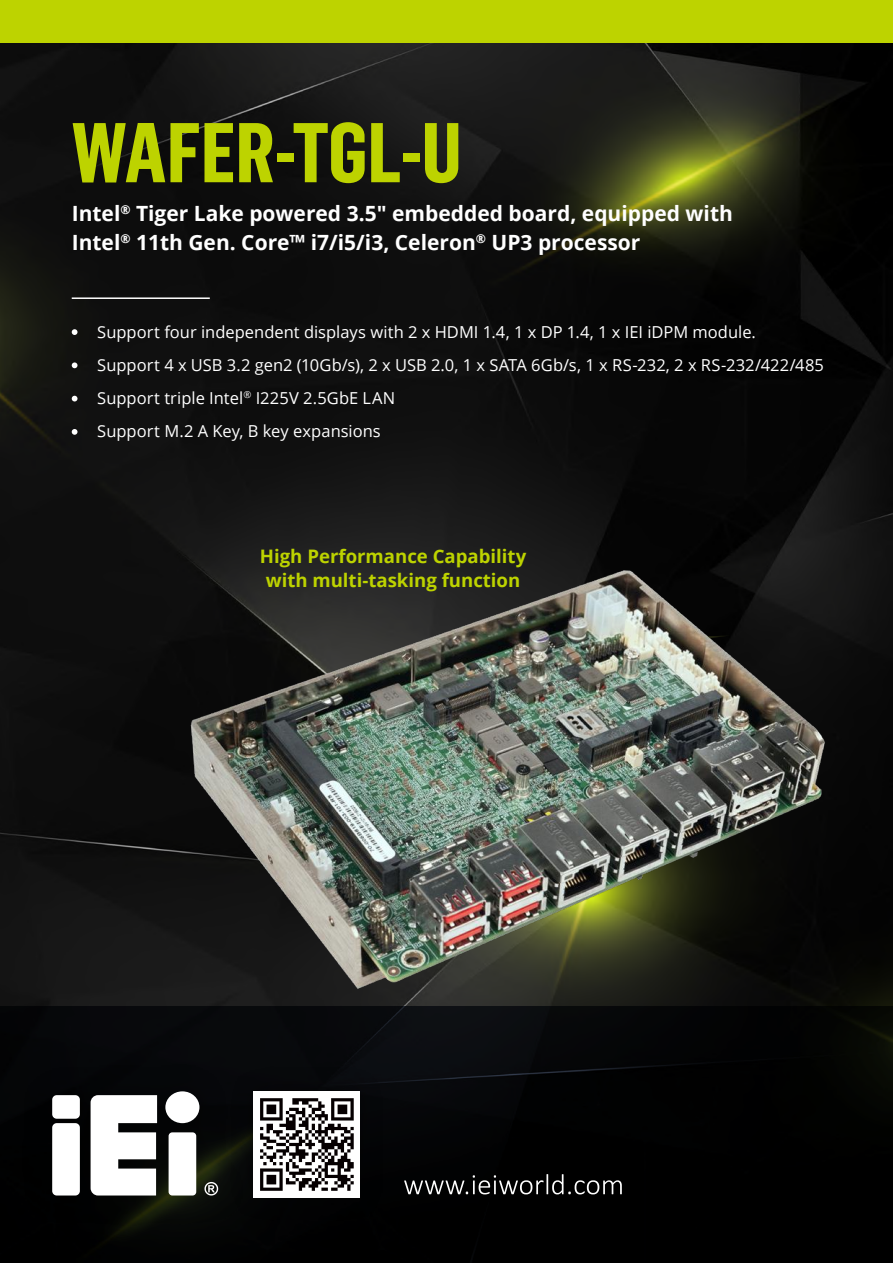
<style>
.page{position:relative;width:893px;height:1263px;background:#fff}
.page>*{position:absolute;margin:0;border:0;box-sizing:border-box;transform-origin:0 0}
.t1{font:700 82.95px "Flama Condensed";color:#bdd300}
.t2{font:700 21px/28.5px "Open Sans";color:#fff}
.t3{font:700 18.6px/24.5px "Open Sans";color:#bdd300;text-align:center}
.t4{font:16.5px/33px "Open Sans";color:#fff}
</style>
<div class="page">
<img style="left:0;top:43px;width:893px;height:963px">
<div style="left:0;top:1006px;width:893px;height:257px;background:#010101"></div>
<div style="left:0;top:0;width:893px;height:43px;background:#bdd300"></div>
<hr style="left:72px;top:297px;width:138px;height:2px;background:#fff">
<svg style="left:72px;top:329px;width:5px;height:6px"></svg>
<svg style="left:72px;top:362px;width:5px;height:6px"></svg>
<svg style="left:72px;top:396px;width:5px;height:5px"></svg>
<svg style="left:72px;top:429px;width:5px;height:6px"></svg>
<div style="left:259px;top:1060px;width:132px;height:39px;background:#07090b"></div>
<img style="left:259px;top:1091px;width:101px;height:107px">
<img style="left:52px;top:1051px;width:207px;height:185px">
<svg style="left:204px;top:1182px;width:14px;height:13px"></svg>
<div style="left:52px;top:1123px;width:28px;height:72px;background:#fff;border-radius:5px"></div>
<div style="left:52px;top:1095px;width:28px;height:24px;background:#fff;border-radius:5px"></div>
<svg style="left:91px;top:1095px;width:66px;height:100px;background:#e0e0e0"></svg>
<div style="left:165px;top:1091px;width:34px;height:32px;background:#fff;border-radius:50%"></div>
<div style="left:169px;top:1132px;width:27px;height:63px;background:#fff;border-radius:4px"></div>
<svg style="left:404px;top:1174px;width:218px;height:20px"></svg>
<img style="left:175px;top:536px;width:674px;height:506px">
<h1 class="t1" style="left:72px;top:100px;width:391px">WAFER-TGL-U</h1>
<p class="t2" style="left:72px;top:199px;width:663px">Intel<sup>®</sup> Tiger Lake powered 3.5" embedded board, equipped with<br>Intel<sup>®</sup> 11th Gen. Core™ i7/i5/i3, Celeron<sup>®</sup> UP3 processor</p>
<p class="t4" style="left:97px;top:315px;width:728px">Support four independent displays with 2 x HDMI 1.4, 1 x DP 1.4, 1 x IEI iDPM module.<br>Support 4 x USB 3.2 gen2 (10Gb/s), 2 x USB 2.0, 1 x SATA 6Gb/s, 1 x RS-232, 2 x RS-232/422/485<br>Support triple Intel<sup>®</sup> I225V 2.5GbE LAN<br>Support M.2 A Key, B key expansions</p>
<p class="t3" style="left:260px;top:543px;width:268px">High Performance Capability with multi-tasking function</p>
</div>
